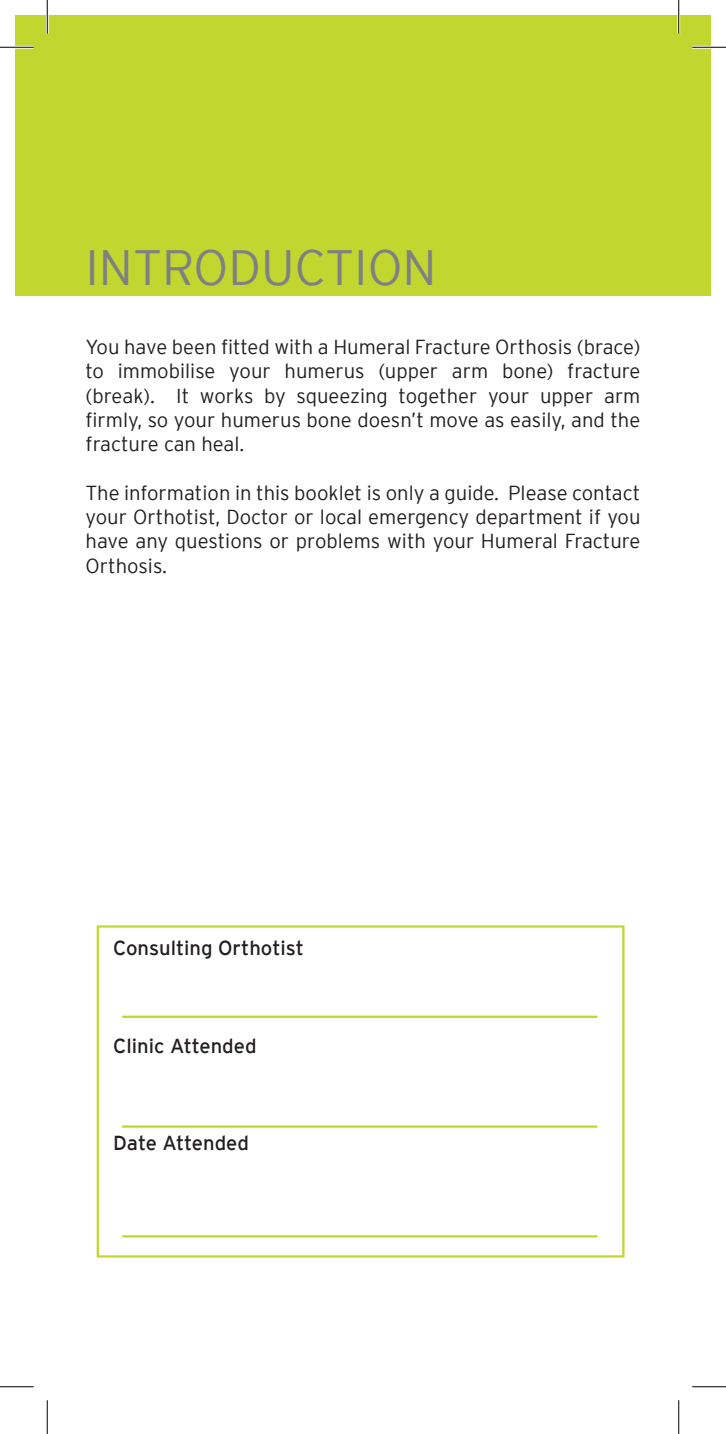
<style>
.page{position:relative;width:726px;height:1434px;background:#fff}
.page>*{position:absolute;margin:0;border:0;box-sizing:border-box;transform-origin:0 0}
.t1{font:300 49.5px "Interstate";color:#7e8083}
.t2{font:300 20.25px/24.3px "Interstate";color:#231f20;text-align:justify}
.t3{font:20.25px "Interstate";color:#231f20}
</style>
<div class="page">
<div style="left:15px;top:15px;width:696px;height:281px;background:#c1d72f"></div>
<div style="left:97px;top:925px;width:527px;height:332px;border:2px solid #c1d72f"></div>
<hr style="left:122px;top:1016px;width:475px;height:2px;background:#c1d72f">
<hr style="left:122px;top:1235px;width:475px;height:2px;background:#c1d72f">
<hr style="left:122px;top:1125px;width:475px;height:3px;background:#c1d72f">
<hr style="left:0;top:46px;width:34px;height:3px;background:#fff">
<hr style="left:692px;top:46px;width:34px;height:3px;background:#fff">
<hr style="left:46px;top:0;width:3px;height:34px;background:#fff">
<hr style="left:677px;top:0;width:3px;height:34px;background:#fff">
<hr style="left:0;top:47px;width:34px;height:1px;background:#000">
<hr style="left:692px;top:47px;width:34px;height:1px;background:#000">
<hr style="left:0;top:1386px;width:34px;height:1px;background:#000">
<hr style="left:692px;top:1386px;width:34px;height:1px;background:#000">
<hr style="left:47px;top:0;width:1px;height:34px;background:#000">
<hr style="left:47px;top:1400px;width:1px;height:34px;background:#000">
<hr style="left:678px;top:0;width:1px;height:34px;background:#000">
<hr style="left:678px;top:1400px;width:1px;height:34px;background:#000">
<h1 class="t1" style="left:86px;top:239px;width:353px">INTRODUCTION</h1>
<p class="t2" style="left:86px;top:334px;width:556px">You have been fitted with a Humeral Fracture Orthosis (brace) to immobilise your humerus (upper arm bone) fracture (break). It works by squeezing together your upper arm firmly, so your humerus bone doesn’t move as easily, and the fracture can heal.</p>
<p class="t2" style="left:86px;top:480px;width:556px">The information in this booklet is only a guide. Please contact your Orthotist, Doctor or local emergency department if you have any questions or problems with your Humeral Fracture Orthosis.</p>
<p class="t3" style="left:113px;top:937px;width:192px">Consulting Orthotist</p>
<p class="t3" style="left:113px;top:1034px;width:145px">Clinic Attended</p>
<p class="t3" style="left:113px;top:1131px;width:137px">Date Attended</p>
</div>
